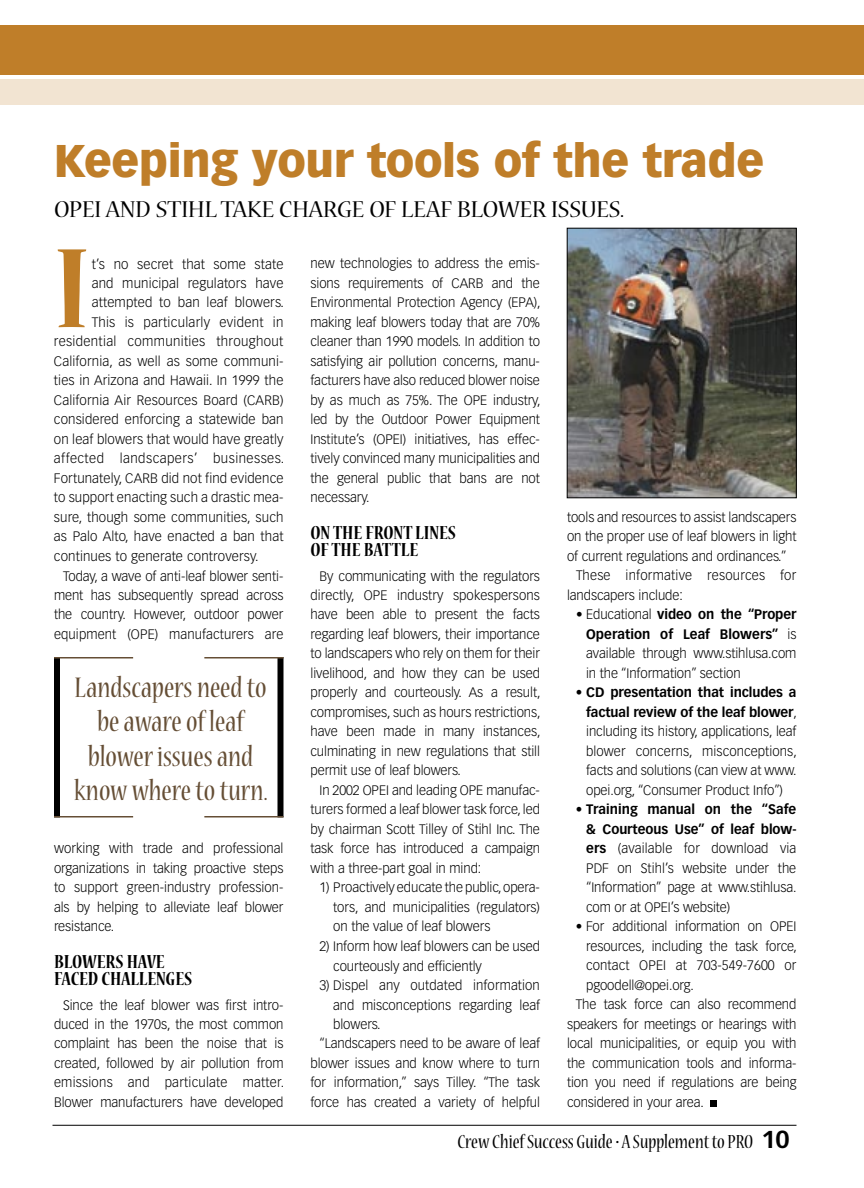
<style>
.page{position:relative;width:864px;height:1188px;background:#fff}
.page>*{position:absolute;margin:0;border:0;box-sizing:border-box;transform-origin:0 0}
.t1{font:700 condensed 126px "Nueva Std";color:#bf7e29;scale:1.05 1}
.t2{font:900 45px "Vectora LT Std";letter-spacing:-.01em;color:#bf7e29}
.t3{font:condensed 31.5px/34.5px "Nueva Std";color:#654e35;text-align:center}
.t4{font:25.5px "Nueva Std";color:#000}
.t5{font:700 condensed 21px/18px "Nueva Std";color:#000}
.t6{font:condensed 21px "Nueva Std";color:#000}
.t7{font:300 13.5px/19.5px "Vectora LT Std";letter-spacing:-.005em;color:#000;text-align:justify}
.t8{font:300 13.5px "Vectora LT Std";letter-spacing:.02em;color:#000}
.t9{font:300 13.5px "Vectora LT Std";letter-spacing:.025em;color:#000}
.t10{font:300 13.5px "Vectora LT Std";letter-spacing:.035em;color:#000}
.s1{font-weight:700}
.s2{font-family:"Vectora LT Std";font-weight:700;font-stretch:normal;font-size:24px}
</style>
<div class="page">
<svg style="left:711px;top:1101px;width:6px;height:6px"></svg>
<img style="left:569px;top:230px;width:225px;height:266px">
<div style="left:567px;top:228px;width:229px;height:270px;border:1px solid #000"></div>
<div style="left:278px;top:657px;width:6px;height:160px;background:#000"></div>
<div style="left:54px;top:657px;width:6px;height:160px;background:#000"></div>
<hr style="left:54px;top:657px;width:79px;height:1px;background:#654e35">
<hr style="left:204px;top:657px;width:80px;height:1px;background:#654e35">
<hr style="left:54px;top:816px;width:79px;height:2px;background:#654e35">
<hr style="left:204px;top:816px;width:80px;height:2px;background:#654e35">
<div style="left:0;top:25px;width:864px;height:49px;background:#bf7e29"></div>
<div style="left:0;top:79px;width:864px;height:26px;background:#f2e4d2"></div>
<hr style="left:52px;top:1125px;width:744px;height:1px;background:#000">
<h2 class="t2" style="left:54px;top:133px;width:712px">Keeping your tools of the trade</h2>
<h3 class="t4" style="left:54px;top:198px;width:68px">OPEI AND</h3>
<h3 class="t4" style="left:156px;top:198px;width:139px">STIHL TAKE CHARGE</h3>
<h3 class="t4" style="left:369px;top:198px;width:46px">OF LEAF</h3>
<h3 class="t4" style="left:457px;top:198px;width:16px">BLOWER</h3>
<h3 class="t4" style="left:551px;top:198px;width:13px">ISSUES</h3>
<h3 class="t4" style="left:620px;top:198px;width:6px">.</h3>
<h1 class="t1" style="left:54px;top:232px;width:29px">I</h1>
<p class="t7" style="left:92px;top:254px;width:193px">t’s no secret that some state</p>
<p class="t7" style="left:92px;top:274px;width:193px">and municipal regulators have</p>
<p class="t7" style="left:92px;top:293px;width:194px">attempted to ban leaf blowers.</p>
<p class="t8" style="left:92px;top:314px;width:193px">This is particularly evident in</p>
<p class="t9" style="left:54px;top:334px;width:231px">residential communities throughout</p>
<p class="t7" style="left:54px;top:352px;width:231px">California, as well as some communi-</p>
<p class="t7" style="left:54px;top:371px;width:231px">ties in Arizona and Hawaii. In 1999 the</p>
<p class="t7" style="left:54px;top:391px;width:231px">California Air Resources Board (CARB)</p>
<p class="t7" style="left:54px;top:410px;width:231px">considered enforcing a statewide ban</p>
<p class="t7" style="left:54px;top:430px;width:231px">on leaf blowers that would have greatly</p>
<p class="t10" style="left:54px;top:451px;width:232px">affected landscapers’ businesses.</p>
<p class="t7" style="left:54px;top:469px;width:231px">Fortunately, CARB did not find evidence</p>
<p class="t7" style="left:54px;top:488px;width:231px">to support enacting such a drastic mea-</p>
<p class="t7" style="left:54px;top:508px;width:231px">sure, though some communities, such</p>
<p class="t7" style="left:54px;top:527px;width:231px">as Palo Alto, have enacted a ban that</p>
<p class="t7" style="left:54px;top:547px;width:206px">continues to generate controversy.</p>
<p class="t7" style="left:63px;top:566px;width:222px">Today, a wave of anti-leaf blower senti-</p>
<p class="t7" style="left:54px;top:586px;width:231px">ment has subsequently spread across</p>
<p class="t7" style="left:54px;top:605px;width:231px">the country. However, outdoor power</p>
<p class="t7" style="left:54px;top:625px;width:231px">equipment (OPE) manufacturers are</p>
<h3 class="t3" style="left:74px;top:672px;width:195px">Landscapers need to be aware of leaf blower issues and know where to turn.</h3>
<p class="t7" style="left:54px;top:839px;width:231px">working with trade and professional organizations in taking proactive steps to support green-industry profession&shy;als by helping to alleviate leaf blower resistance.</p>
<h3 class="t5" style="left:54px;top:953px;width:140px">BLOWERS HAVE<br>FA CED CHALLENGES</h3>
<p class="t7" style="left:54px;top:995px;width:232px;text-indent:9px">Since the leaf blower was first intro&shy;duced in the 1970s, the most common complaint has been the noise that is created, followed by air pollution from emissions and particulate matter.<br>Blower manufacturers have developed</p>
<p class="t7" style="left:311px;top:254px;width:232px">new technologies to address the emis&shy;sions requirements of CARB and the Environmental Protection Agency (EPA), making leaf blowers today that are 70% cleaner than 1990 models. In addition to satisfying air pollution concerns, manu&shy;facturers have also reduced blower noise by as much as 75%. The OPE industry, led by the Outdoor Power Equipment Institute’s (OPEI) initiatives, has effec&shy;tively convinced many municipalities and the general public that bans are not necessary.</p>
<h3 class="t5" style="left:310px;top:524px;width:147px">ON THE FRONT LINES<br>OF THE BATTLE</h3>
<p class="t7" style="left:311px;top:566px;width:232px;text-indent:9px">By communicating with the regulators directly, OPE industry spokespersons have been able to present the facts regarding leaf blowers, their importance to landscapers who rely on them for their livelihood, and how they can be used properly and courteously. As a result, compromises, such as hours restrictions, have been made in many instances, culminating in new regulations that still permit use of leaf blowers.</p>
<p class="t7" style="left:311px;top:781px;width:231px;text-indent:9px">In 2002 OPEI and leading OPE manufac&shy;turers formed a leaf blower task force, led by chairman Scott Tilley of Stihl Inc. The task force has introduced a campaign with a three-part goal in mind:</p>
<p class="t7" style="left:333px;top:878px;width:208px;text-indent:-14px">1) Proactively educate the public, opera&shy;tors, and municipalities (regulators) on the value of leaf blowers</p>
<p class="t7" style="left:333px;top:937px;width:208px;text-indent:-14px">2) Inform how leaf blowers can be used courteously and efficiently</p>
<p class="t7" style="left:319px;top:976px;width:222px">3) Dispel any outdated information</p>
<p class="t7" style="left:333px;top:995px;width:208px">and misconceptions regarding leaf</p>
<p class="t7" style="left:333px;top:1015px;width:49px">blowers.</p>
<p class="t7" style="left:319px;top:1034px;width:222px">“Landscapers need to be aware of leaf</p>
<p class="t7" style="left:311px;top:1054px;width:231px">blower issues and know where to turn</p>
<p class="t7" style="left:311px;top:1073px;width:231px">for information,” says Tilley. “The task</p>
<p class="t7" style="left:311px;top:1093px;width:231px">force has created a variety of helpful</p>
<p class="t7" style="left:567px;top:508px;width:231px">tools and resources to assist landscapers</p>
<p class="t7" style="left:567px;top:527px;width:231px">on the proper use of leaf blowers in light</p>
<p class="t7" style="left:567px;top:547px;width:221px">of current regulations and ordinances.”</p>
<p class="t8" style="left:576px;top:568px;width:222px">These informative resources for</p>
<p class="t7" style="left:567px;top:586px;width:117px">landscapers include:</p>
<p class="t7" style="left:586px;top:605px;width:212px;text-indent:-10px">• Educational <span class="s1">video on the “Proper Operation of Leaf Blowers”</span> is available through www.stihlusa.com in the “Information” section</p>
<p class="t7" style="left:586px;top:683px;width:212px;text-indent:-10px">• <span class="s1">CD presentation that includes a factual review of the leaf blower</span>, including its history, applications, leaf blower concerns, misconceptions, facts and solutions (can view at www. opei.org, “Consumer Product Info”)</p>
<p class="t7" style="left:586px;top:800px;width:212px;text-indent:-10px">• <span class="s1">Training manual on the “Safe &amp; Courteous Use” of leaf blow&shy;ers</span> (available for download via PDF on Stihl’s website under the “Information” page at www.stihlusa. com or at OPEI’s website)</p>
<p class="t7" style="left:576px;top:917px;width:222px">• For additional information on OPEI</p>
<p class="t7" style="left:586px;top:937px;width:212px">resources, including the task force,</p>
<p class="t7" style="left:586px;top:956px;width:212px">contact OPEI at 703-549-7600 or</p>
<p class="t7" style="left:586px;top:976px;width:109px">pgoodell@opei.org.</p>
<p class="t7" style="left:576px;top:995px;width:222px">The task force can also recommend</p>
<p class="t7" style="left:567px;top:1015px;width:231px">speakers for meetings or hearings with</p>
<p class="t7" style="left:567px;top:1034px;width:231px">local municipalities, or equip you with</p>
<p class="t7" style="left:567px;top:1054px;width:231px">the communication tools and informa-</p>
<p class="t7" style="left:567px;top:1073px;width:231px">tion you need if regulations are being</p>
<p class="t7" style="left:567px;top:1093px;width:138px">considered in your area.</p>
<h3 class="t6" style="left:457px;top:1132px;width:334px">Crew Chief Success Guide • A Supplement to PRO <span class="s2">10</span></h3>
</div>
